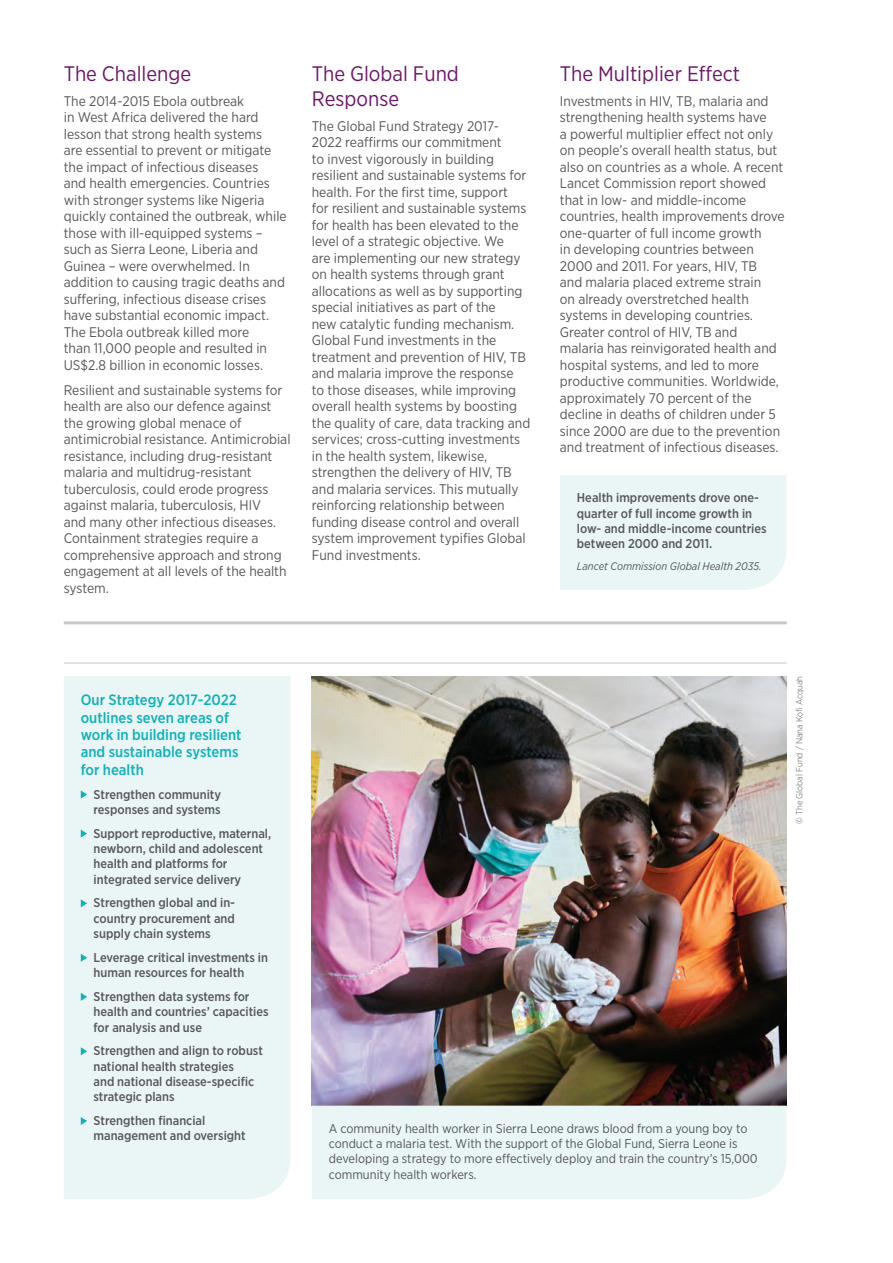
<style>
.page{position:relative;width:893px;height:1263px;background:#fff}
.page>*{position:absolute;margin:0;border:0;box-sizing:border-box;transform-origin:0 0}
.t1{font:21px/25.2px "Gotham Narrow";color:#6e1769}
.t2{font:500 15px/17.4px "Gotham Narrow";color:#0eb2b8}
.t3{font:13.95px/16.5px "Gotham Narrow";color:#57585a}
.t4{font:500 12.75px/15.3px "Gotham Narrow";color:#57585a}
.t5{font:12.75px/15.3px "Gotham Narrow";color:#57585a}
.t6{font:italic 10.95px "Gotham Narrow";color:#57585a}
.t7{font:300 9px "Gotham Narrow";color:#57585a}
</style>
<div class="page">
<hr style="left:64px;top:621px;width:723px;height:3px;background:#c7c8ca">
<hr style="left:64px;top:663px;width:723px;height:1px;background:#c7c8ca">
<div style="left:64px;top:676px;width:227px;height:523px;background:#eaf5f6"></div>
<svg style="left:81px;top:790px;width:6px;height:8px"></svg>
<svg style="left:81px;top:829px;width:6px;height:9px"></svg>
<svg style="left:81px;top:899px;width:6px;height:8px"></svg>
<svg style="left:81px;top:954px;width:6px;height:8px"></svg>
<svg style="left:81px;top:993px;width:6px;height:8px"></svg>
<svg style="left:81px;top:1047px;width:6px;height:8px"></svg>
<svg style="left:81px;top:1117px;width:6px;height:8px"></svg>
<img style="left:312px;top:676px;width:475px;height:430px">
<div style="left:312px;top:1106px;width:475px;height:93px;background:#eaf5f6"></div>
<div style="left:560px;top:475px;width:227px;height:115px;background:#eaf5f6"></div>
<h1 class="t1" style="left:64px;top:60px;width:129px">The Challenge</h1>
<p class="t3" style="left:64px;top:92px;width:224px">The 2014-2015 Ebola outbreak<br>in West Africa delivered the hard lesson that strong health systems<br>are essential to prevent or mitigate the impact of infectious diseases<br>and health emergencies. Countries with stronger systems like Nigeria quickly contained the outbreak, while those with ill-equipped systems – such as Sierra Leone, Liberia and Guinea – were overwhelmed. In addition to causing tragic deaths and suffering, infectious disease crises have substantial economic impact.<br>The Ebola outbreak killed more<br>than 11,000 people and resulted in US$2.8 billion in economic losses.</p>
<p class="t3" style="left:64px;top:381px;width:228px">Resilient and sustainable systems for health are also our defence against the growing global menace of antimicrobial resistance. Antimicrobial resistance, including drug-resistant malaria and multidrug-resistant tuberculosis, could erode progress against malaria, tuberculosis, HIV<br>and many other infectious diseases.<br>Containment strategies require a comprehensive approach and strong engagement at all levels of the health system.</p>
<h1 class="t1" style="left:312px;top:60px;width:149px">The Global Fund<br>Response</h1>
<p class="t3" style="left:312px;top:117px;width:220px">The Global Fund Strategy 2017- 2022 reaffirms our commitment<br>to invest vigorously in building resilient and sustainable systems for health. For the first time, support<br>for resilient and sustainable systems for health has been elevated to the level of a strategic objective. We<br>are implementing our new strategy on health systems through grant allocations as well as by supporting special initiatives as part of the<br>new catalytic funding mechanism.<br>Global Fund investments in the treatment and prevention of HIV, TB and malaria improve the response<br>to those diseases, while improving overall health systems by boosting the quality of care, data tracking and services; cross-cutting investments in the health system, likewise, strengthen the delivery of HIV, TB and malaria services. This mutually reinforcing relationship between funding disease control and overall system improvement typifies Global Fund investments.</p>
<h1 class="t1" style="left:560px;top:60px;width:182px">The Multiplier Effect</h1>
<p class="t3" style="left:560px;top:92px;width:226px">Investments in HIV, TB, malaria and strengthening health systems have<br>a powerful multiplier effect not only on people’s overall health status, but also on countries as a whole. A recent Lancet Commission report showed that in low- and middle-income countries, health improvements drove one-quarter of full income growth<br>in developing countries between 2000 and 2011. For years, HIV, TB<br>and malaria placed extreme strain<br>on already overstretched health systems in developing countries.<br>Greater control of HIV, TB and malaria has reinvigorated health and hospital systems, and led to more productive communities. Worldwide, approximately 70 percent of the decline in deaths of children under 5 since 2000 are due to the prevention and treatment of infectious diseases.</p>
<p class="t4" style="left:577px;top:490px;width:191px">Health improvements drove one&shy;quarter of full income growth in low- and middle-income countries between 2000 and 2011.</p>
<p class="t6" style="left:577px;top:559px;width:186px">Lancet Commission Global Health 2035.</p>
<p class="t2" style="left:81px;top:691px;width:162px">Our Strategy 2017-2022 outlines seven areas of work in building resilient and sustainable systems for health</p>
<p class="t4" style="left:94px;top:786px;width:129px">Strengthen community responses and systems</p>
<p class="t4" style="left:94px;top:825px;width:179px">Support reproductive, maternal, newborn, child and adolescent health and platforms for integrated service delivery</p>
<p class="t4" style="left:94px;top:895px;width:143px;text-align:justify">Strengthen global and in&shy;country procurement and supply chain systems</p>
<p class="t4" style="left:94px;top:949px;width:176px">Leverage critical investments in human resources for health</p>
<p class="t4" style="left:94px;top:988px;width:177px">Strengthen data systems for health and countries’ capacities for analysis and use</p>
<p class="t4" style="left:94px;top:1043px;width:171px">Strengthen and align to robust national health strategies<br>and national disease-specific strategic plans</p>
<p class="t4" style="left:94px;top:1113px;width:154px">Strengthen financial management and oversight</p>
<p class="t5" style="left:329px;top:1120px;width:430px">A community health worker in Sierra Leone draws blood from a young boy to conduct a malaria test. With the support of the Global Fund, Sierra Leone is developing a strategy to more effectively deploy and train the country’s 15,000 community health workers.</p>
<p class="t7" style="left:794px;top:824px;width:149px;rotate:-90deg">© The Global Fund / Nana Kofi Acquah</p>
</div>
